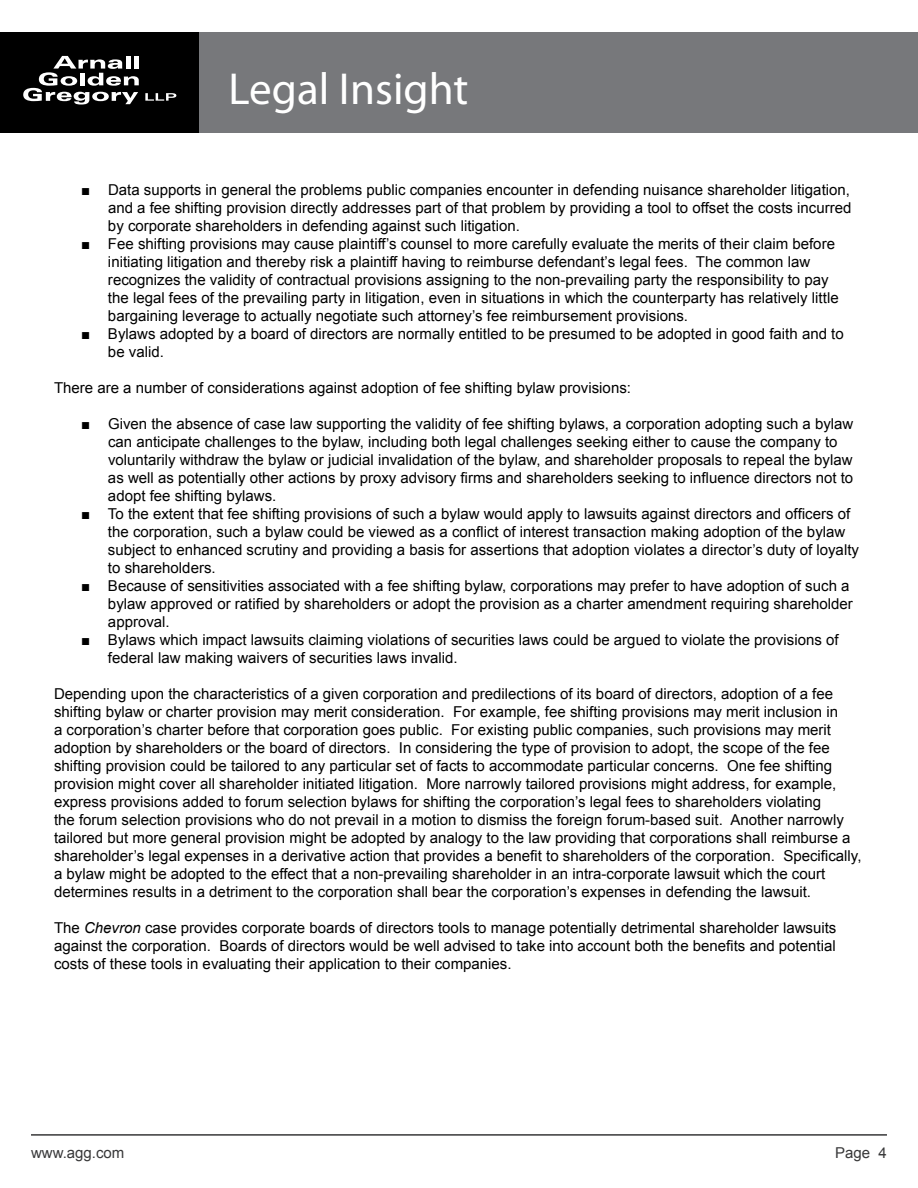
<style>
.page{position:relative;width:918px;height:1188px;background:#fff}
.page>*{position:absolute;margin:0;border:0;box-sizing:border-box;transform-origin:0 0}
.t1{font:45px "Myriad Pro";color:#fff}
.t2{font:15px/18px "Arial";color:#000}
.t3{font:15px "Arial";color:#383839}
.s1{font-style:italic}
</style>
<div class="page">
<div style="left:0;top:32px;width:200px;height:101px;background:#000"></div>
<svg style="left:23px;top:56px;width:116px;height:49px"></svg>
<svg style="left:145px;top:93px;width:31px;height:8px"></svg>
<div style="left:200px;top:32px;width:718px;height:101px;background:#77787b"></div>
<hr style="left:31px;top:1134px;width:856px;height:2px;background:#383839">
<h1 class="t1" style="left:229px;top:61px;width:241px">Legal Insight</h1>
<p class="t2" style="left:108px;top:181px;width:745px;text-align:justify;text-indent:-27px">■ Data supports in general the problems public companies encounter in defending nuisance shareholder litigation, and a fee shifting provision directly addresses part of that problem by providing a tool to offset the costs incurred by corporate shareholders in defending against such litigation.</p>
<p class="t2" style="left:108px;top:235px;width:732px;text-indent:-27px">■ Fee shifting provisions may cause plaintiff’s counsel to more carefully evaluate the merits of their claim before initiating litigation and thereby risk a plaintiff having to reimburse defendant’s legal fees. The common law recognizes the validity of contractual provisions assigning to the non-prevailing party the responsibility to pay the legal fees of the prevailing party in litigation, even in situations in which the counterparty has relatively little bargaining leverage to actually negotiate such attorney’s fee reimbursement provisions.</p>
<p class="t2" style="left:108px;top:325px;width:737px;text-indent:-27px">■ Bylaws adopted by a board of directors are normally entitled to be presumed to be adopted in good faith and to be valid.</p>
<p class="t2" style="left:54px;top:379px;width:579px">There are a number of considerations against adoption of fee shifting bylaw provisions:</p>
<p class="t2" style="left:108px;top:415px;width:747px;text-indent:-27px">■ Given the absence of case law supporting the validity of fee shifting bylaws, a corporation adopting such a bylaw can anticipate challenges to the bylaw, including both legal challenges seeking either to cause the company to voluntarily withdraw the bylaw or judicial invalidation of the bylaw, and shareholder proposals to repeal the bylaw as well as potentially other actions by proxy advisory firms and shareholders seeking to influence directors not to adopt fee shifting bylaws.</p>
<p class="t2" style="left:108px;top:505px;width:753px;text-indent:-27px">■ To the extent that fee shifting provisions of such a bylaw would apply to lawsuits against directors and officers of the corporation, such a bylaw could be viewed as a conflict of interest transaction making adoption of the bylaw subject to enhanced scrutiny and providing a basis for assertions that adoption violates a director’s duty of loyalty to shareholders.</p>
<p class="t2" style="left:108px;top:577px;width:746px;text-indent:-27px">■ Because of sensitivities associated with a fee shifting bylaw, corporations may prefer to have adoption of such a bylaw approved or ratified by shareholders or adopt the provision as a charter amendment requiring shareholder approval.</p>
<p class="t2" style="left:108px;top:631px;width:732px;text-indent:-27px">■ Bylaws which impact lawsuits claiming violations of securities laws could be argued to violate the provisions of federal law making waivers of securities laws invalid.</p>
<p class="t2" style="left:54px;top:685px;width:809px">Depending upon the characteristics of a given corporation and predilections of its board of directors, adoption of a fee shifting bylaw or charter provision may merit consideration. For example, fee shifting provisions may merit inclusion in<br>a corporation’s charter before that corporation goes public. For existing public companies, such provisions may merit adoption by shareholders or the board of directors. In considering the type of provision to adopt, the scope of the fee shifting provision could be tailored to any particular set of facts to accommodate particular concerns. One fee shifting provision might cover all shareholder initiated litigation. More narrowly tailored provisions might address, for example, express provisions added to forum selection bylaws for shifting the corporation’s legal fees to shareholders violating<br>the forum selection provisions who do not prevail in a motion to dismiss the foreign forum-based suit. Another narrowly tailored but more general provision might be adopted by analogy to the law providing that corporations shall reimburse a shareholder’s legal expenses in a derivative action that provides a benefit to shareholders of the corporation. Specifically, a bylaw might be adopted to the effect that a non-prevailing shareholder in an intra-corporate lawsuit which the court determines results in a detriment to the corporation shall bear the corporation’s expenses in defending the lawsuit.</p>
<p class="t2" style="left:54px;top:919px;width:784px;text-align:justify">The <span class="s1">Chevron</span> case provides corporate boards of directors tools to manage potentially detrimental shareholder lawsuits against the corporation. Boards of directors would be well advised to take into account both the benefits and potential costs of these tools in evaluating their application to their companies.</p>
<p class="t3" style="left:31px;top:1142px;width:95px">www.agg.com</p>
<p class="t3" style="left:835px;top:1142px;width:53px">Page 4</p>
</div>
